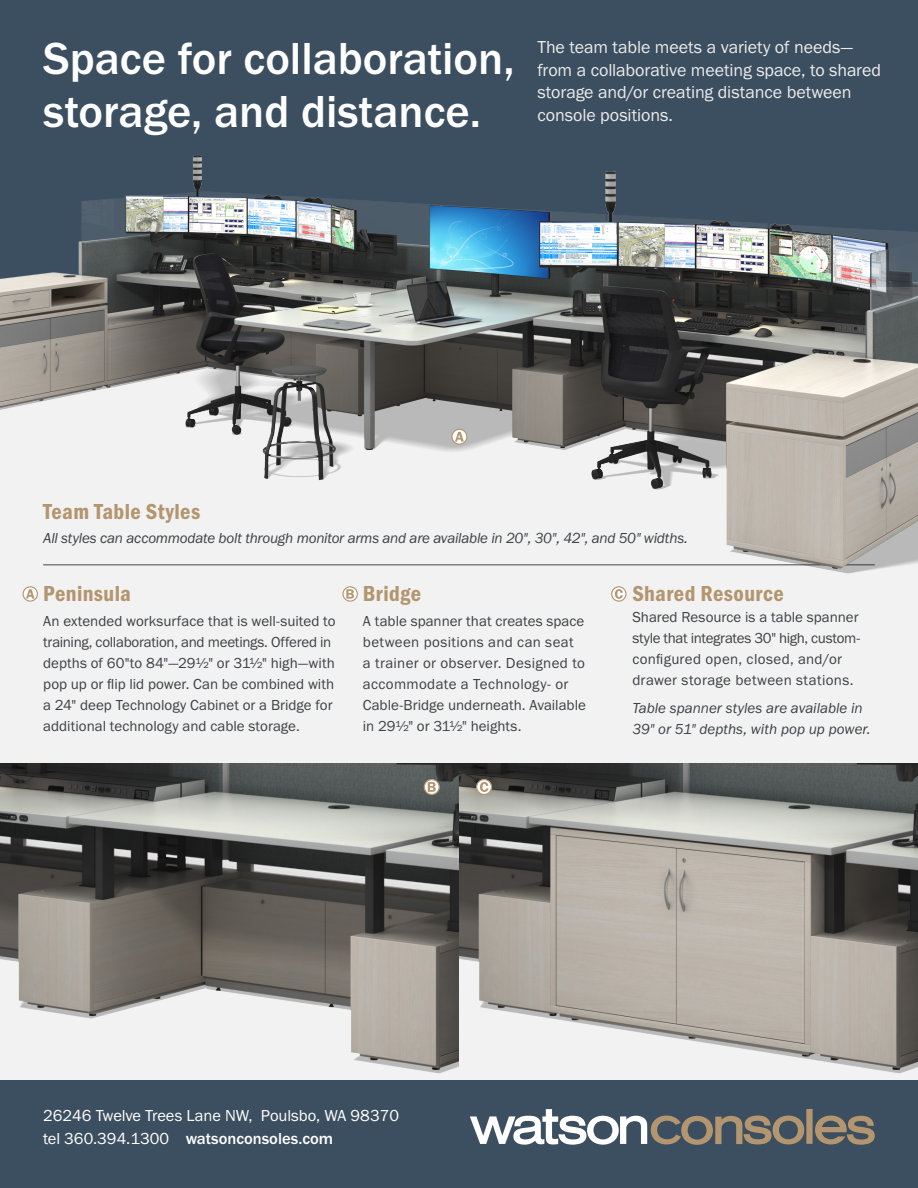
<style>
.page{position:relative;width:918px;height:1188px;background:#f2f2f2}
.page>*{position:absolute;margin:0;border:0;box-sizing:border-box;transform-origin:0 0}
.t1{font:500 46.5px "Franklin Gothic URW";color:#fff}
.subhead{font:22.5px "Franklin Gothic URW Con Dem";letter-spacing:.015em;color:#b3966f}
.body_specs{font:22.5px "Franklin Gothic URW Con Dem";letter-spacing:.02em;color:#b3966f}
.t2{font:18px/22.5px "Franklin Gothic URW Boo";letter-spacing:-.005em;color:#ebebeb}
.t3{font:16.5px "Franklin Gothic URW Boo";color:#fff}
.t4{font:500 16.5px "Franklin Gothic URW";color:#fff}
.body_specs-2{font:15px/21px "Franklin Gothic URW Boo";color:#3d4045}
.body_specs-3{font:15px/21px "Franklin Gothic URW Boo Ita";letter-spacing:-.01em;color:#3d4045}
.s1{font-family:"Franklin Gothic URW Boo";font-weight:400}
</style>
<div class="page">
<img style="left:0;top:0;width:918px;height:602px">
<div style="left:0;top:1080px;width:918px;height:108px;background:#3c4f60"></div>
<svg style="left:470px;top:1109px;width:405px;height:36px"></svg>
<img style="left:0;top:764px;width:918px;height:310px">
<svg style="left:424px;top:780px;width:15px;height:14px"></svg>
<div style="left:424px;top:779px;width:16px;height:16px;border:1px solid #b49670;border-radius:50%"></div>
<svg style="left:428px;top:782px;width:8px;height:10px"></svg>
<svg style="left:477px;top:780px;width:15px;height:14px"></svg>
<div style="left:476px;top:779px;width:16px;height:16px;border:1px solid #b49670;border-radius:50%"></div>
<svg style="left:480px;top:782px;width:8px;height:10px"></svg>
<svg style="left:452px;top:429px;width:15px;height:15px"></svg>
<div style="left:451px;top:429px;width:17px;height:16px;border:1px solid #b49670;border-radius:50%"></div>
<svg style="left:455px;top:432px;width:9px;height:10px"></svg>
<svg style="left:612px;top:587px;width:14px;height:14px"></svg>
<div style="left:611px;top:586px;width:16px;height:16px;border:1px solid #b49670;border-radius:50%"></div>
<svg style="left:615px;top:589px;width:8px;height:10px"></svg>
<svg style="left:343px;top:587px;width:14px;height:14px"></svg>
<div style="left:342px;top:586px;width:16px;height:16px;border:1px solid #b49670;border-radius:50%"></div>
<svg style="left:346px;top:589px;width:8px;height:10px"></svg>
<svg style="left:23px;top:587px;width:14px;height:14px"></svg>
<div style="left:23px;top:586px;width:15px;height:16px;border:1px solid #b49670;border-radius:50%"></div>
<svg style="left:26px;top:589px;width:8px;height:10px"></svg>
<p class="t1" style="left:43px;top:30px;width:473px">Space for collaboration,</p>
<p class="t1" style="left:43px;top:82px;width:439px">storage, and distance.</p>
<p class="t2" style="left:537px;top:35px;width:345px">The team table meets a variety of needs— from a collaborative meeting space, to shared storage and/or creating distance between console positions.</p>
<p class="subhead" style="left:43px;top:496px;width:159px">Team Table Styles</p>
<p class="body_specs-3" style="left:43px;top:527px;width:646px">All styles can accommodate bolt through monitor arms and are available in 20", 30", 42", and 50" widths.</p>
<h2 class="subhead" style="left:43px;top:579px;width:89px">Peninsula</h2>
<p class="body_specs-2" style="left:43px;top:610px;width:294px">An extended worksurface that is well-suited to training, collaboration, and meetings. Offered in depths of 60"to 84"—29½" or 31½" high—with pop up or flip lid power. Can be combined with a 24" deep Technology Cabinet or a Bridge for additional technology and cable storage.</p>
<p class="subhead" style="left:363px;top:579px;width:60px">Bridge</p>
<p class="body_specs-2" style="left:363px;top:610px;width:225px">A table spanner that creates space between positions and can seat<br>a trainer or observer. Designed to accommodate a Technology- or<br>Cable-Bridge underneath. Available in 29½" or 31½" heights.</p>
<p class="body_specs" style="left:632px;top:579px;width:153px">Shared Resource</p>
<p class="body_specs-2" style="left:632px;top:607px;width:229px">Shared Resource is a table spanner style that integrates 30" high, custom&shy;configured open, closed, and/or drawer storage between stations.</p>
<p class="body_specs-3" style="left:632px;top:697px;width:240px">Table spanner styles are available in<br>39" or 51" depths, with pop up power.</p>
<p class="t3" style="left:43px;top:1106px;width:357px">26246 Twelve Trees Lane NW, Poulsbo, WA 98370</p>
<p class="t4" style="left:43px;top:1128px;width:292px"><span class="s1">tel 360.394.1300</span> watsonconsoles.com</p>
</div>
